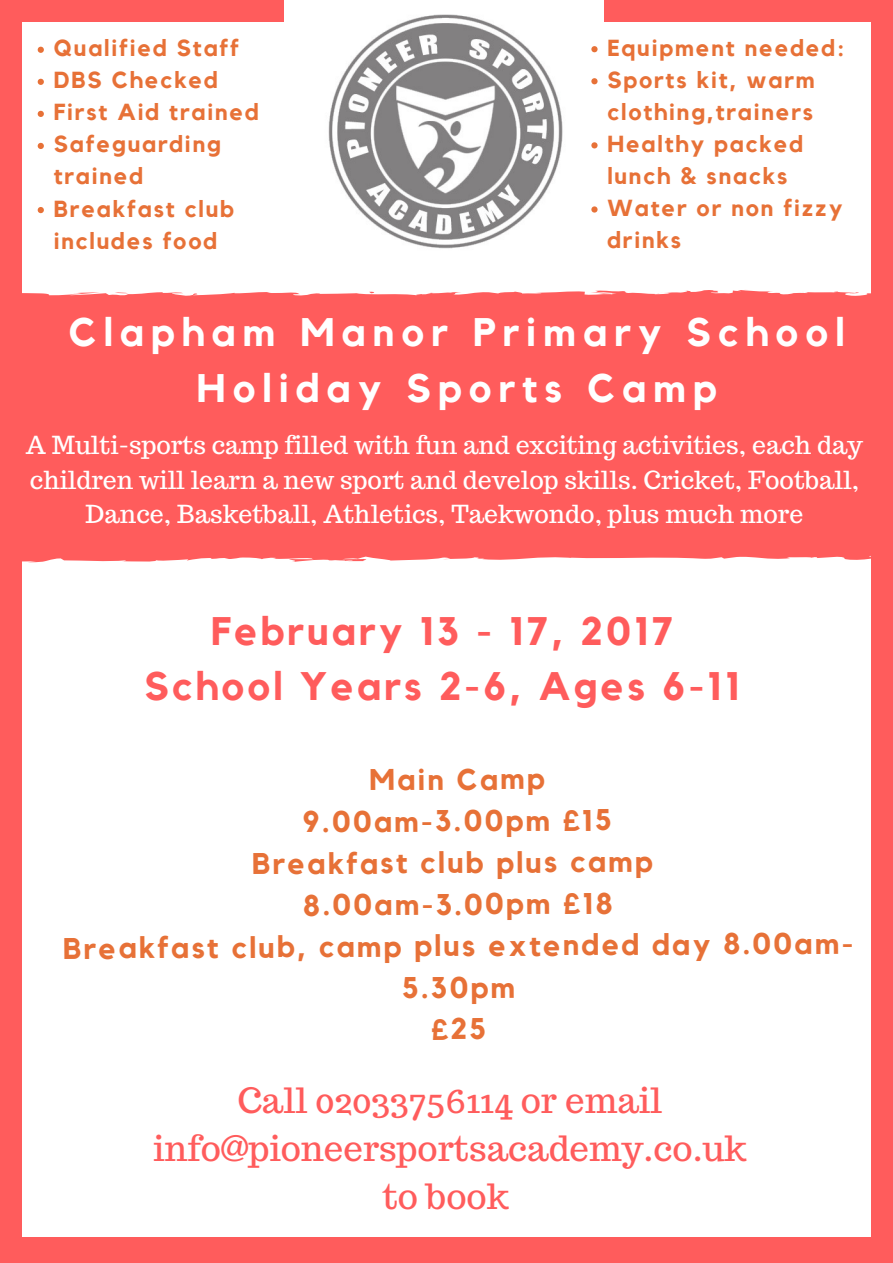
<style>
.page{position:relative;width:893px;height:1263px;background:#fff}
.page>*{position:absolute;margin:0;border:0;box-sizing:border-box;transform-origin:0 0}
.t1{font:700 39.67px/55.7px "Kollektif";letter-spacing:.18em;color:#fff;text-align:center}
.t2{font:700 39.67px/55.7px "Kollektif";letter-spacing:.08em;color:#ff5c5c;text-align:center}
.t3{font:34.72px/48.4px "Trocchi";color:#ff5c5c;text-align:center}
.t4{font:700 29.78px/41.6px "Kollektif";letter-spacing:.075em;color:#e77137;text-align:center}
.t5{font:24.83px/34.3px "Trocchi";color:#fff;text-align:center}
.t6{font:700 23.17px/32px "Kollektif";letter-spacing:.08em;color:#e77137}
</style>
<div class="page">
<div style="left:0;top:0;width:892px;height:1262px;background:#ff5c5c"></div>
<div style="left:23px;top:22px;width:848px;height:1215px;background:#fff"></div>
<img style="left:284px;top:0;width:319px;height:249px">
<svg style="left:38px;top:47px;width:6px;height:6px"></svg>
<svg style="left:38px;top:79px;width:6px;height:6px"></svg>
<svg style="left:38px;top:111px;width:6px;height:6px"></svg>
<svg style="left:38px;top:143px;width:6px;height:6px"></svg>
<svg style="left:38px;top:207px;width:6px;height:6px"></svg>
<div style="left:22px;top:290px;width:849px;height:272px;background:#ff5c5c"></div>
<svg style="left:369px;top:291px;width:7px;height:2px"></svg>
<svg style="left:115px;top:292px;width:13px;height:1px"></svg>
<svg style="left:591px;top:46px;width:6px;height:6px"></svg>
<svg style="left:591px;top:78px;width:6px;height:6px"></svg>
<svg style="left:591px;top:142px;width:6px;height:6px"></svg>
<svg style="left:591px;top:206px;width:6px;height:7px"></svg>
<p class="t6" style="left:54px;top:33px;width:206px">Qualified Staff<br>DBS Checked<br>First Aid trained<br>Safeguarding trained<br>Breakfast club includes food</p>
<p class="t6" style="left:607px;top:33px;width:238px">Equipment needed:<br>Sports kit, warm clothing,trainers<br>Healthy packed lunch &amp; snacks<br>Water or non fizzy drinks</p>
<h1 class="t1" style="left:69px;top:306px;width:777px">Clapham Manor Primary School<br>Holiday Sports Camp</h1>
<p class="t5" style="left:26px;top:428px;width:838px">A Multi-sports camp filled with fun and exciting activities, each day children will learn a new sport and develop skills. Cricket, Football,<br>Dance, Basketball, Athletics, Taekwondo, plus much more</p>
<h1 class="t2" style="left:144px;top:604px;width:596px">February 13 - 17, 2017<br>School Years 2-6, Ages 6-11</h1>
<p class="t4" style="left:63px;top:760px;width:792px">Main Camp<br>9.00am-3.00pm £15<br>Breakfast club plus camp<br>8.00am-3.00pm £18<br>Breakfast club, camp plus extended day 8.00am-<br>5.30pm<br>£25</p>
<h2 class="t3" style="left:153px;top:1075px;width:595px">Call 02033756114 or email info@pioneersportsacademy.co.uk to book</h2>
</div>
